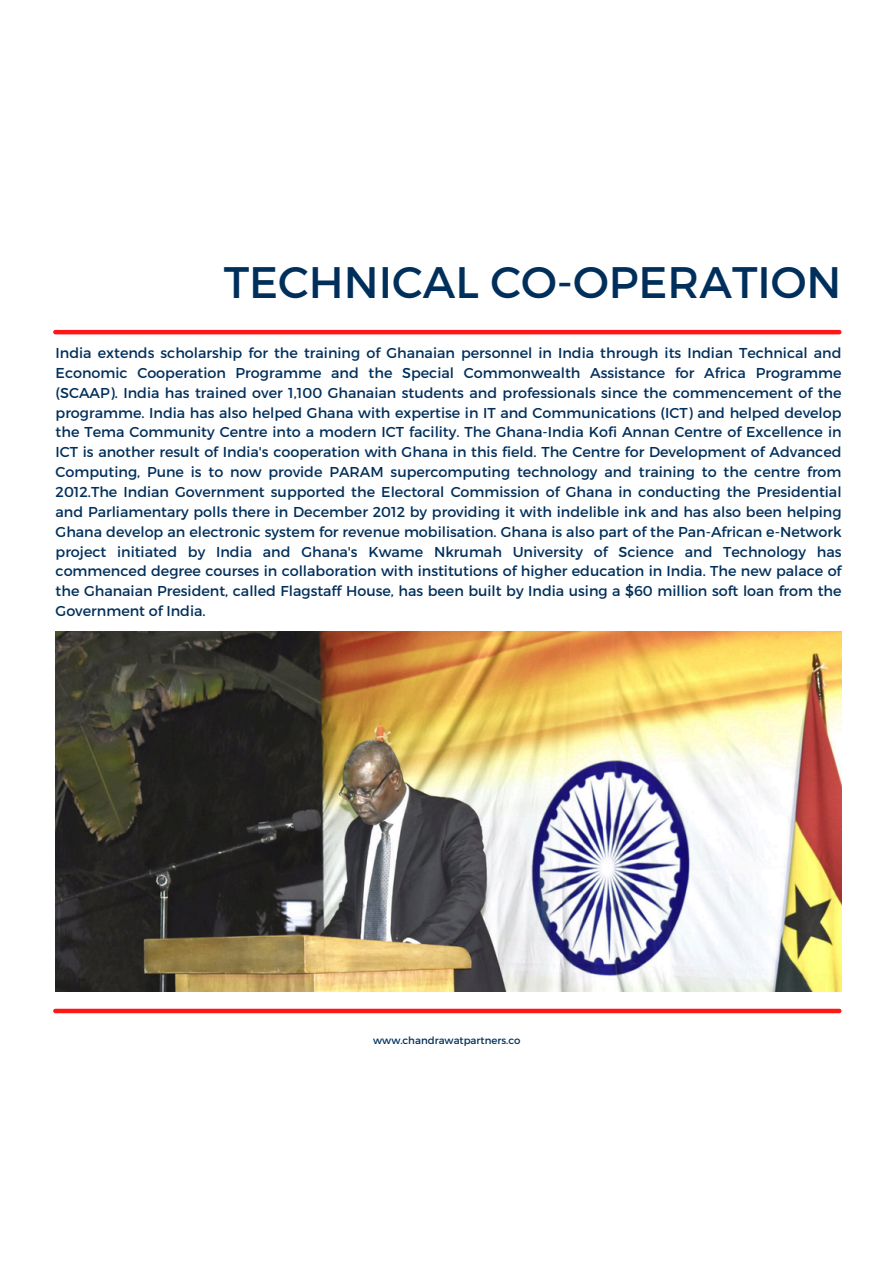
<style>
.page{position:relative;width:894px;height:1264px;background:#fff}
.page>*{position:absolute;margin:0;border:0;box-sizing:border-box;transform-origin:0 0}
.t1{font:44.1px "Montserrat";color:#002f5b}
.t2{font:14.4px/19.8px "Montserrat";color:#002f5b;text-align:justify}
.t3{font:10.2px "Montserrat";color:#00305b}
</style>
<div class="page">
<hr style="left:55px;top:330px;width:784px;height:4px;background:#ff1616">
<div style="left:55px;top:1008px;width:784px;height:5px;background:#ff1616"></div>
<img style="left:56px;top:631px;width:785px;height:360px">
<p class="t1" style="left:224px;top:254px;width:619px">TECHNICAL CO-OPERATION</p>
<h1 class="t2" style="left:56px;top:342px;width:787px">India extends scholarship for the training of Ghanaian personnel in India through its Indian Technical and Economic Cooperation Programme and the Special Commonwealth Assistance for Africa Programme (SCAAP). India has trained over 1,100 Ghanaian students and professionals since the commencement of the programme. India has also helped Ghana with expertise in IT and Communications (ICT) and helped develop the Tema Community Centre into a modern ICT facility. The Ghana-India Kofi Annan Centre of Excellence in ICT is another result of India's cooperation with Ghana in this field. The Centre for Development of Advanced Computing, Pune is to now provide PARAM supercomputing technology and training to the centre from 2012.The Indian Government supported the Electoral Commission of Ghana in conducting the Presidential and Parliamentary polls there in December 2012 by providing it with indelible ink and has also been helping Ghana develop an electronic system for revenue mobilisation. Ghana is also part of the Pan-African e-Network project initiated by India and Ghana's Kwame Nkrumah University of Science and Technology has commenced degree courses in collaboration with institutions of higher education in India. The new palace of the Ghanaian President, called Flagstaff House, has been built by India using a $60 million soft loan from the Government of India.</h1>
<h2 class="t3" style="left:373px;top:1033px;width:149px">www.chandrawatpartners.co</h2>
</div>
